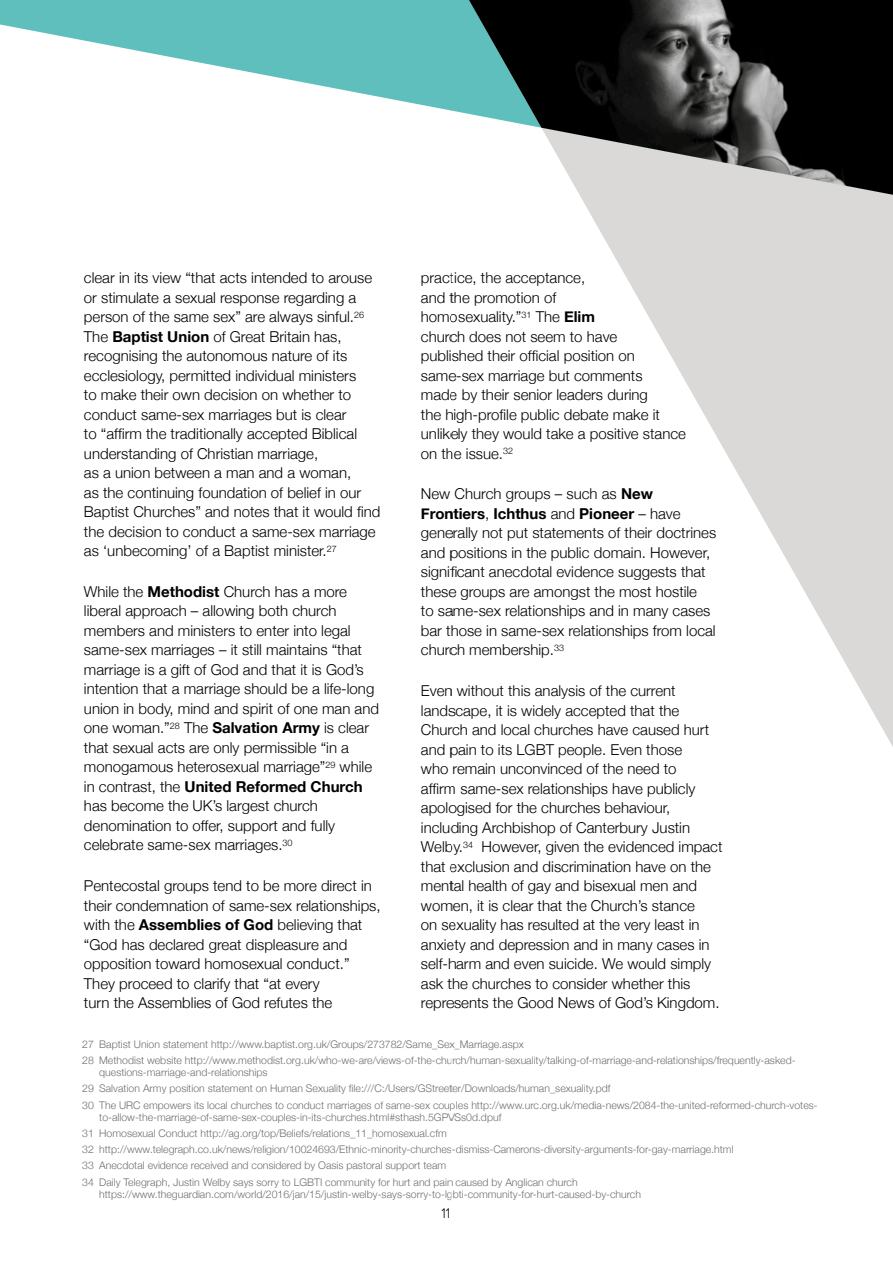
<style>
.page{position:relative;width:893px;height:1263px;background:#fff}
.page>*{position:absolute;margin:0;border:0;box-sizing:border-box;transform-origin:0 0}
.t1{font:300 15px/19.5px "Helvetica Neue";color:#000}
.t2{font:13.5px "Uni Sans Book";color:#000}
.t3{font:300 10.5px/16.2px "Helvetica Neue";color:#706f6f}
.s1{font-weight:700}
</style>
<div class="page">
<svg style="left:0;top:0;width:451px;height:111px;fill:#5ebfbc"></svg>
<svg style="left:451px;top:0;width:442px;height:747px"></svg>
<img style="left:469px;top:0;width:424px;height:195px">
<p class="t1" style="left:421px;top:268px;width:267px">practice, the acceptance,<br>and the promotion of<br>homosexuality.”<sup>31</sup> The <span class="s1">Elim<br></span>church does not seem to have<br>published their official position on same-sex marriage but comments<br>made by their senior leaders during<br>the high-profile public debate make it unlikely they would take a positive stance on the issue.<sup>32</sup></p>
<p class="t1" style="left:421px;top:484px;width:297px">New Church groups – such as <span class="s1">New Frontiers</span>, <span class="s1">Ichthus</span> and <span class="s1">Pioneer</span> – have generally not put statements of their doctrines and positions in the public domain. However, significant anecdotal evidence suggests that these groups are amongst the most hostile<br>to same-sex relationships and in many cases bar those in same-sex relationships from local church membership.<sup>33</sup></p>
<p class="t1" style="left:421px;top:681px;width:303px">Even without this analysis of the current landscape, it is widely accepted that the Church and local churches have caused hurt and pain to its LGBT people. Even those<br>who remain unconvinced of the need to<br>affirm same-sex relationships have publicly apologised for the churches behaviour, including Archbishop of Canterbury Justin Welby.<sup>34</sup> However, given the evidenced impact that exclusion and discrimination have on the mental health of gay and bisexual men and women, it is clear that the Church’s stance<br>on sexuality has resulted at the very least in anxiety and depression and in many cases in self-harm and even suicide. We would simply ask the churches to consider whether this represents the Good News of God’s Kingdom.</p>
<p class="t3" style="left:82px;top:1036px;width:715px">27 Baptist Union statement http://www.baptist.org.uk/Groups/273782/Same_Sex_Marriage.aspx<br>28 Methodist website http://www.methodist.org.uk/who-we-are/views-of-the-church/human-sexuality/talking-of-marriage-and-relationships/frequently-asked-</p>
<p class="t3" style="left:82px;top:1064px;width:737px;text-indent:17px">questions-marriage-and-relationships<br>29 Salvation Army position statement on Human Sexuality file:///C:/Users/GStreeter/Downloads/human_sexuality.pdf<br>30 The URC empowers its local churches to conduct marriages of same-sex couples http://www.urc.org.uk/media-news/2084-the-united-reformed-church-votes-</p>
<p class="t3" style="left:82px;top:1108px;width:653px;text-indent:17px">to-allow-the-marriage-of-same-sex-couples-in-its-churches.html#sthash.5GPVSs0d.dpuf<br>31 Homosexual Conduct http://ag.org/top/Beliefs/relations_11_homosexual.cfm<br>32 http://www.telegraph.co.uk/news/religion/10024693/Ethnic-minority-churches-dismiss-Camerons-diversity-arguments-for-gay-marriage.html 33 Anecdotal evidence received and considered by Oasis pastoral support team<br>34 Daily Telegraph, Justin Welby says sorry to LGBTI community for hurt and pain caused by Anglican church</p>
<p class="t3" style="left:99px;top:1185px;width:543px">https://www.theguardian.com/world/2016/jan/15/justin-welby-says-sorry-to-lgbti-community-for-hurt-caused-by-church</p>
<p class="t2" style="left:442px;top:1205px;width:10px">11</p>
<p class="t1" style="left:84px;top:268px;width:298px">clear in its view “that acts intended to arouse or stimulate a sexual response regarding a person of the same sex” are always sinful.<sup>26<br></sup>The <span class="s1">Baptist Union</span> of Great Britain has, recognising the autonomous nature of its ecclesiology, permitted individual ministers<br>to make their own decision on whether to conduct same-sex marriages but is clear<br>to “affirm the traditionally accepted Biblical understanding of Christian marriage,<br>as a union between a man and a woman,<br>as the continuing foundation of belief in our Baptist Churches” and notes that it would find the decision to conduct a same-sex marriage as ‘unbecoming’ of a Baptist minister.<sup>27</sup></p>
<p class="t1" style="left:84px;top:581px;width:297px">While the <span class="s1">Methodist</span> Church has a more liberal approach – allowing both church members and ministers to enter into legal same-sex marriages – it still maintains “that marriage is a gift of God and that it is God’s intention that a marriage should be a life-long union in body, mind and spirit of one man and one woman.”<sup>28</sup> The <span class="s1">Salvation Army</span> is clear that sexual acts are only permissible “in a monogamous heterosexual marriage”<sup>29</sup> while in contrast, the <span class="s1">United Reformed Church </span>has become the UK’s largest church denomination to offer, support and fully celebrate same-sex marriages.<sup>30</sup></p>
<p class="t1" style="left:84px;top:876px;width:298px">Pentecostal groups tend to be more direct in their condemnation of same-sex relationships, with the <span class="s1">Assemblies of God</span> believing that “God has declared great displeasure and opposition toward homosexual conduct.” They proceed to clarify that “at every<br>turn the Assemblies of God refutes the</p>
</div>
